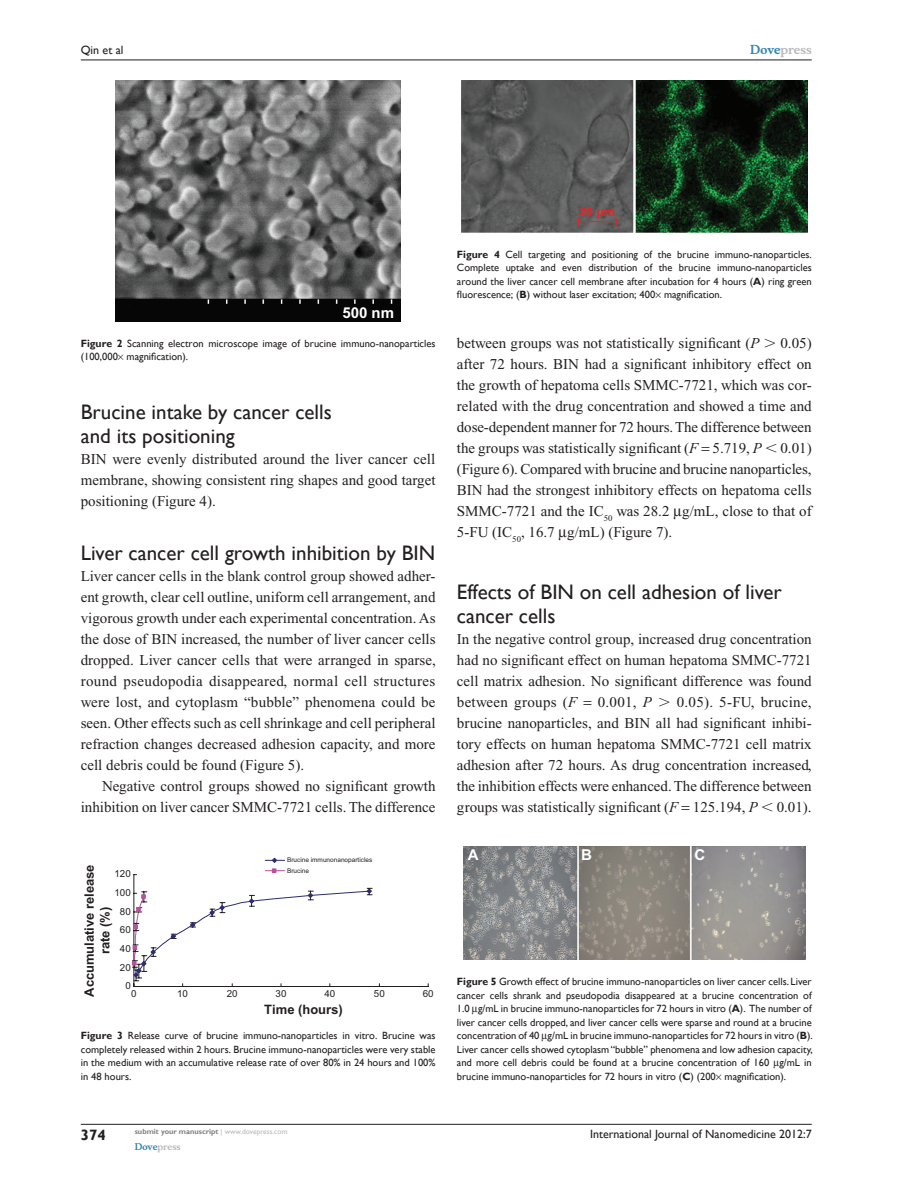
<style>
.page{position:relative;width:918px;height:1188px;background:#fff}
.page>*{position:absolute;margin:0;border:0;box-sizing:border-box;transform-origin:0 0}
.t1{font:21px/24px "Gill Sans";color:#231f20}
.t2{font:15px/21px "Times New Roman";color:#231f20;text-align:justify}
.t3{font:700 15px "Arial";color:#fff}
.t4{font:700 15px "Gill Sans";color:#231f20}
.t5{font:700 12.9px/15.6px "Arial";color:#231f20;text-align:center}
.t6{font:700 12.3px "Arial";color:#ec2126}
.t7{font:12px "Gill Sans";color:#231f20}
.t8{font:700 12px "Musee";color:#b8b9bc}
.t9{font:10.5px/13.5px "Gill Sans";color:#231f20;text-align:justify}
.t10{font:9.75px "Arial";color:#231f20}
.t11{font:700 9px "Musee";color:#b8b9bc}
.t12{font:700 7.5px "Gill Sans";color:#808285}
.t13{font:6.45px/10.4px "Arial";color:#231f20}
.s1{color:#3485ae}
.s2{font-weight:700}
.s3{font-weight:400;color:#b8b9bc}
.s4{font-style:italic}
.s5{font-family:"Mathematical Pi One"}
</style>
<div class="page">
<img style="left:116px;top:81px;width:285px;height:240px">
<hr style="left:134px;top:986px;width:294px;height:1px;background:#231f20">
<hr style="left:134px;top:875px;width:1px;height:112px;background:#231f20">
<svg style="left:132px;top:888px;width:240px;height:99px"></svg>
<svg style="left:265px;top:857px;width:20px;height:16px"></svg>
<img style="left:461px;top:81px;width:346px;height:152px">
<hr style="left:578px;top:221px;width:38px;height:1px;background:#ec2126">
<img style="left:463px;top:846px;width:342px;height:113px">
<hr style="left:81px;top:1124px;width:731px;height:1px;background:#231f20">
<hr style="left:81px;top:60px;width:731px;height:1px;background:#231f20">
<p class="t7" style="left:81px;top:43px;width:44px">Qin et al</p>
<p class="t8" style="left:750px;top:43px;width:63px"><span class="s1">Dove</span>press</p>
<p class="t3" style="left:342px;top:304px;width:53px">500 nm</p>
<p class="t9" style="left:81px;top:337px;width:356px"><span class="s2">Figure 2</span> Scanning electron microscope image of brucine immuno-nanoparticles (100,000 magnification).</p>
<h1 class="t1" style="left:81px;top:400px;width:253px">Brucine intake by cancer cells and its positioning</h1>
<p class="t2" style="left:81px;top:449px;width:356px">BIN were evenly distributed around the liver cancer cell membrane, showing consistent ring shapes and good target positioning (Figure 4).</p>
<h1 class="t1" style="left:81px;top:541px;width:356px">Liver cancer cell growth inhibition by BIN</h1>
<p class="t2" style="left:81px;top:566px;width:357px">Liver cancer cells in the blank control group showed adher&shy;ent growth, clear cell outline, uniform cell arrangement, and vigorous growth under each experimental concentration. As the dose of BIN increased, the number of liver cancer cells dropped. Liver cancer cells that were arranged in sparse, round pseudopodia disappeared, normal cell structures were lost, and cytoplasm “bubble” phenomena could be seen. Other effects such as cell shrinkage and cell peripheral refraction changes decreased adhesion capacity, and more cell debris could be found (Figure 5).</p>
<p class="t2" style="left:81px;top:776px;width:356px;text-align:right">Negative control groups showed no significant growth inhibition on liver cancer SMMC-7721 cells. The difference</p>
<p class="t5" style="left:82px;top:997px;width:134px;rotate:-90deg">Accumulative release rate (%)</p>
<p class="t13" style="left:287px;top:855px;width:87px">Brucine immunonanoparticles<br>Brucine</p>
<p class="t10" style="left:115px;top:868px;width:18px">120</p>
<p class="t10" style="left:115px;top:887px;width:18px">100</p>
<p class="t10" style="left:120px;top:906px;width:12px">80</p>
<p class="t10" style="left:120px;top:924px;width:12px">60</p>
<p class="t10" style="left:120px;top:943px;width:12px">40</p>
<p class="t10" style="left:120px;top:962px;width:12px">20</p>
<p class="t10" style="left:125px;top:980px;width:7px">0</p>
<p class="t10" style="left:131px;top:988px;width:7px">0</p>
<p class="t10" style="left:177px;top:988px;width:12px">10</p>
<p class="t10" style="left:227px;top:988px;width:12px">20</p>
<p class="t10" style="left:276px;top:988px;width:12px">30</p>
<p class="t10" style="left:324px;top:988px;width:12px">40</p>
<p class="t10" style="left:374px;top:988px;width:12px">50</p>
<p class="t10" style="left:423px;top:988px;width:12px">60</p>
<p class="t5" style="left:264px;top:1001px;width:80px">Time (hours)</p>
<p class="t9" style="left:81px;top:1029px;width:356px"><span class="s2">Figure 3</span> Release curve of brucine immuno-nanoparticles in vitro. Brucine was completely released within 2 hours. Brucine immuno-nanoparticles were very stable in the medium with an accumulative release rate of over 80% in 24 hours and 100% in 48 hours.</p>
<p class="t4" style="left:81px;top:1126px;width:26px">374</p>
<p class="t12" style="left:135px;top:1127px;width:154px">submit your manuscript <span class="s3">| www.dovepress.com</span></p>
<p class="t11" style="left:135px;top:1141px;width:48px"><span class="s1">Dove</span>press</p>
<p class="t6" style="left:579px;top:204px;width:37px">20 µm</p>
<p class="t9" style="left:457px;top:248px;width:356px"><span class="s2">Figure 4</span> Cell targeting and positioning of the brucine immuno-nanoparticles.<br>Complete uptake and even distribution of the brucine immuno-nanoparticles around the liver cancer cell membrane after incubation for 4 hours (<span class="s2">A</span>) ring green fluorescence; (<span class="s2">B</span>) without laser excitation; 400 magnification.</p>
<p class="t2" style="left:457px;top:333px;width:356px">between groups was not statistically significant (<span class="s4">P</span> <span class="s5">.</span> 0.05) after 72 hours. BIN had a significant inhibitory effect on the growth of hepatoma cells SMMC-7721, which was cor&shy;related with the drug concentration and showed a time and dose-dependent manner for 72 hours. The difference between the groups was statistically significant (<span class="s4">F</span> 5.719, <span class="s4">P</span> <span class="s5">,</span> 0.01) (Figure 6). Compared with brucine and brucine nanoparticles, BIN had the strongest inhibitory effects on hepatoma cells SMMC-7721 and the IC<sub>50</sub> was 28.2 g/mL, close to that of 5-FU (IC<sub>50</sub>, 16.7 g/mL) (Figure 7).</p>
<h1 class="t1" style="left:457px;top:581px;width:327px">Effects of BIN on cell adhesion of liver cancer cells</h1>
<p class="t2" style="left:457px;top:629px;width:356px">In the negative control group, increased drug concentration had no significant effect on human hepatoma SMMC-7721 cell matrix adhesion. No significant difference was found between groups (<span class="s4">F</span></p>
<p class="t2" style="left:457px;top:692px;width:356px;text-indent:141px">0.001, <span class="s4">P</span> <span class="s5">.</span> 0.05). 5-FU, brucine, brucine nanoparticles, and BIN all had significant inhibi&shy;tory effects on human hepatoma SMMC-7721 cell matrix adhesion after 72 hours. As drug concentration increased, the inhibition effects were enhanced. The difference between groups was statistically significant (<span class="s4">F</span> 125.194, <span class="s4">P</span> <span class="s5">,</span> 0.01).</p>
<p class="t3" style="left:468px;top:846px;width:12px">A</p>
<p class="t3" style="left:581px;top:846px;width:12px">B</p>
<p class="t3" style="left:694px;top:846px;width:12px">C</p>
<p class="t9" style="left:457px;top:975px;width:357px"><span class="s2">Figure 5</span> Growth effect of brucine immuno-nanoparticles on liver cancer cells. Liver cancer cells shrank and pseudopodia disappeared at a brucine concentration of 1.0 g/mL in brucine immuno-nanoparticles for 72 hours in vitro (<span class="s2">A</span>). The number of liver cancer cells dropped, and liver cancer cells were sparse and round at a brucine concentration of 40 g/mL in brucine immuno-nanoparticles for 72 hours in vitro (<span class="s2">B</span>).<br>Liver cancer cells showed cytoplasm “bubble” phenomena and low adhesion capacity, and more cell debris could be found at a brucine concentration of 160 g/mL in brucine immuno-nanoparticles for 72 hours in vitro (<span class="s2">C</span>) (200 magnification).</p>
<p class="t7" style="left:590px;top:1127px;width:223px">International Journal of Nanomedicine 2012:7</p>
</div>
